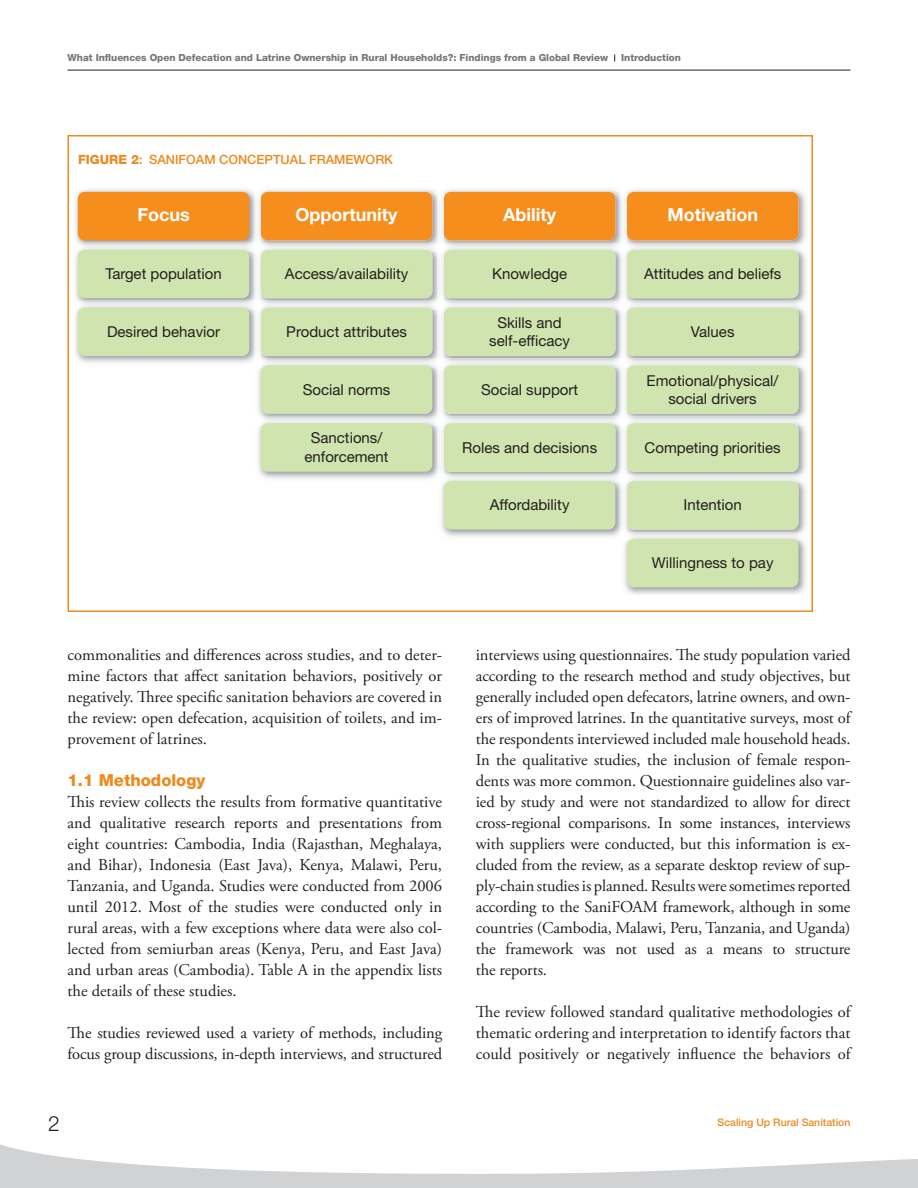
<style>
.page{position:relative;width:918px;height:1188px;background:#fff}
.page>*{position:absolute;margin:0;border:0;box-sizing:border-box;transform-origin:0 0}
.t1{font:300 21px "Helvetica Neue";color:#231f20}
.t2{font:700 18px "Helvetica Neue";color:#fff}
.t3{font:16.5px/21px "Adobe Garamond Pro";color:#231f20;text-align:justify}
.t4{font:800 16.5px "Helvetica Neue";color:#ed891d}
.t5{font:15px/18.5px "Helvetica Neue";color:#231f20;text-align:center}
.t6{font:500 12.75px "Helvetica Neue";color:#ed891d}
.t7{font:500 10.5px "Helvetica Neue";color:#ed891d}
.t8{font:800 9.75px "Helvetica Neue";color:#757679}
.s1{font-weight:800}
</style>
<div class="page">
<hr style="left:68px;top:70px;width:782px;height:1px;background:#231f20">
<svg style="left:0;top:1144px;width:918px;height:44px"></svg>
<div style="left:68px;top:135px;width:745px;height:477px;border:2px solid #ed891d"></div>
<img style="left:75px;top:189px;width:731px;height:54px">
<div style="left:627px;top:192px;width:171px;height:48px;background:#f68e1e;border-radius:7px"></div>
<img style="left:620px;top:189px;width:7px;height:54px">
<div style="left:444px;top:192px;width:171px;height:48px;background:#f68e1e;border-radius:7px"></div>
<img style="left:437px;top:189px;width:7px;height:54px">
<div style="left:261px;top:192px;width:171px;height:48px;background:#f68e1e;border-radius:7px"></div>
<img style="left:254px;top:189px;width:7px;height:54px">
<div style="left:78px;top:192px;width:171px;height:48px;background:#f68e1e;border-radius:7px"></div>
<img style="left:627px;top:243px;width:179px;height:231px">
<div style="left:627px;top:250px;width:171px;height:48px;background:#cfe4ae;border-radius:7px"></div>
<img style="left:444px;top:243px;width:176px;height:240px">
<div style="left:444px;top:250px;width:171px;height:48px;background:#cfe4ae;border-radius:7px"></div>
<img style="left:261px;top:243px;width:176px;height:124px">
<div style="left:261px;top:250px;width:171px;height:48px;background:#cfe4ae;border-radius:7px"></div>
<img style="left:75px;top:243px;width:179px;height:120px">
<div style="left:78px;top:250px;width:171px;height:48px;background:#cfe4ae;border-radius:7px"></div>
<div style="left:627px;top:307px;width:171px;height:49px;background:#cfe4ae;border-radius:7px"></div>
<div style="left:444px;top:307px;width:171px;height:49px;background:#cfe4ae;border-radius:7px"></div>
<div style="left:261px;top:307px;width:171px;height:49px;background:#cfe4ae;border-radius:7px"></div>
<div style="left:78px;top:307px;width:171px;height:49px;background:#cfe4ae;border-radius:7px"></div>
<div style="left:627px;top:365px;width:171px;height:49px;background:#cfe4ae;border-radius:7px"></div>
<div style="left:444px;top:365px;width:171px;height:49px;background:#cfe4ae;border-radius:7px"></div>
<img style="left:258px;top:367px;width:179px;height:112px">
<div style="left:261px;top:365px;width:171px;height:49px;background:#cfe4ae;border-radius:7px"></div>
<div style="left:627px;top:423px;width:171px;height:49px;background:#cfe4ae;border-radius:7px"></div>
<div style="left:444px;top:423px;width:171px;height:49px;background:#cfe4ae;border-radius:7px"></div>
<img style="left:258px;top:416px;width:179px;height:9px">
<div style="left:261px;top:423px;width:171px;height:49px;background:#cfe4ae;border-radius:7px"></div>
<img style="left:627px;top:474px;width:179px;height:66px">
<div style="left:627px;top:481px;width:171px;height:49px;background:#cfe4ae;border-radius:7px"></div>
<img style="left:441px;top:483px;width:186px;height:54px">
<div style="left:444px;top:481px;width:171px;height:49px;background:#cfe4ae;border-radius:7px"></div>
<img style="left:624px;top:540px;width:182px;height:55px">
<svg style="left:620px;top:532px;width:7px;height:9px"></svg>
<div style="left:627px;top:539px;width:171px;height:48px;background:#cfe4ae;border-radius:7px"></div>
<p class="t8" style="left:68px;top:55px;width:542px">What Influences Open Defecation and Latrine Ownership in Rural Households?: Findings from a Global Review</p>
<p class="t8" style="left:621px;top:55px;width:61px">Introduction</p>
<p class="t6" style="left:78px;top:155px;width:317px"><span class="s1">FIGURE 2</span>: SANIFOAM CONCEPTUAL FRAMEWORK</p>
<p class="t2" style="left:137px;top:208px;width:54px">Focus</p>
<p class="t2" style="left:296px;top:208px;width:104px">Opportunity</p>
<p class="t2" style="left:503px;top:208px;width:54px">Ability</p>
<p class="t2" style="left:667px;top:208px;width:92px">Motivation</p>
<p class="t5" style="left:105px;top:266px;width:118px">Target population</p>
<p class="t5" style="left:285px;top:266px;width:125px">Access/availability</p>
<p class="t5" style="left:492px;top:266px;width:77px">Knowledge</p>
<p class="t5" style="left:644px;top:266px;width:139px">Attitudes and beliefs</p>
<p class="t5" style="left:107px;top:324px;width:115px">Desired behavior</p>
<p class="t5" style="left:286px;top:324px;width:122px">Product attributes</p>
<p class="t5" style="left:489px;top:315px;width:82px">Skills and self-efficacy</p>
<p class="t5" style="left:303px;top:382px;width:89px">Social norms</p>
<p class="t5" style="left:481px;top:382px;width:99px">Social support</p>
<p class="t5" style="left:691px;top:324px;width:45px">Values</p>
<p class="t5" style="left:647px;top:373px;width:133px">Emotional/physical/ social drivers</p>
<p class="t5" style="left:305px;top:430px;width:86px">Sanctions/ enforcement</p>
<p class="t5" style="left:462px;top:440px;width:137px">Roles and decisions</p>
<p class="t5" style="left:645px;top:440px;width:138px">Competing priorities</p>
<p class="t5" style="left:490px;top:497px;width:81px">Affordability</p>
<p class="t5" style="left:684px;top:497px;width:60px">Intention</p>
<p class="t5" style="left:652px;top:555px;width:123px">Willingness to pay</p>
<p class="t3" style="left:68px;top:646px;width:376px">commonalities and differences across studies, and to deter&shy;mine factors that affect sanitation behaviors, positively or negatively. Three specific sanitation behaviors are covered in the review: open defecation, acquisition of toilets, and im&shy;provement of latrines.</p>
<p class="t4" style="left:68px;top:774px;width:139px">1.1 Methodology</p>
<p class="t3" style="left:68px;top:793px;width:376px">This review collects the results from formative quantitative and qualitative research reports and presentations from eight countries: Cambodia, India (Rajasthan, Meghalaya, and Bihar), Indonesia (East Java), Kenya, Malawi, Peru, Tanzania, and Uganda. Studies were conducted from 2006 until 2012. Most of the studies were conducted only in rural areas, with a few exceptions where data were also col&shy;lected from semiurban areas (Kenya, Peru, and East Java) and urban areas (Cambodia). Table A in the appendix lists the details of these studies.</p>
<p class="t3" style="left:68px;top:1024px;width:376px">The studies reviewed used a variety of methods, including focus group discussions, in-depth interviews, and structured</p>
<p class="t3" style="left:476px;top:646px;width:376px">interviews using questionnaires. The study population varied according to the research method and study objectives, but generally included open defecators, latrine owners, and own&shy;ers of improved latrines. In the quantitative surveys, most of the respondents interviewed included male household heads.<br>In the qualitative studies, the inclusion of female respon&shy;dents was more common. Questionnaire guidelines also var&shy;ied by study and were not standardized to allow for direct cross-regional comparisons. In some instances, interviews with suppliers were conducted, but this information is ex&shy;cluded from the review, as a separate desktop review of sup&shy;ply-chain studies is planned. Results were sometimes reported according to the SaniFOAM framework, although in some countries (Cambodia, Malawi, Peru, Tanzania, and Uganda) the framework was not used as a means to structure the reports.</p>
<p class="t3" style="left:476px;top:1003px;width:376px">The review followed standard qualitative methodologies of thematic ordering and interpretation to identify factors that could positively or negatively influence the behaviors of</p>
<p class="t1" style="left:48px;top:1116px;width:13px">2</p>
<p class="t7" style="left:718px;top:1118px;width:134px">Scaling Up Rural Sanitation</p>
</div>
